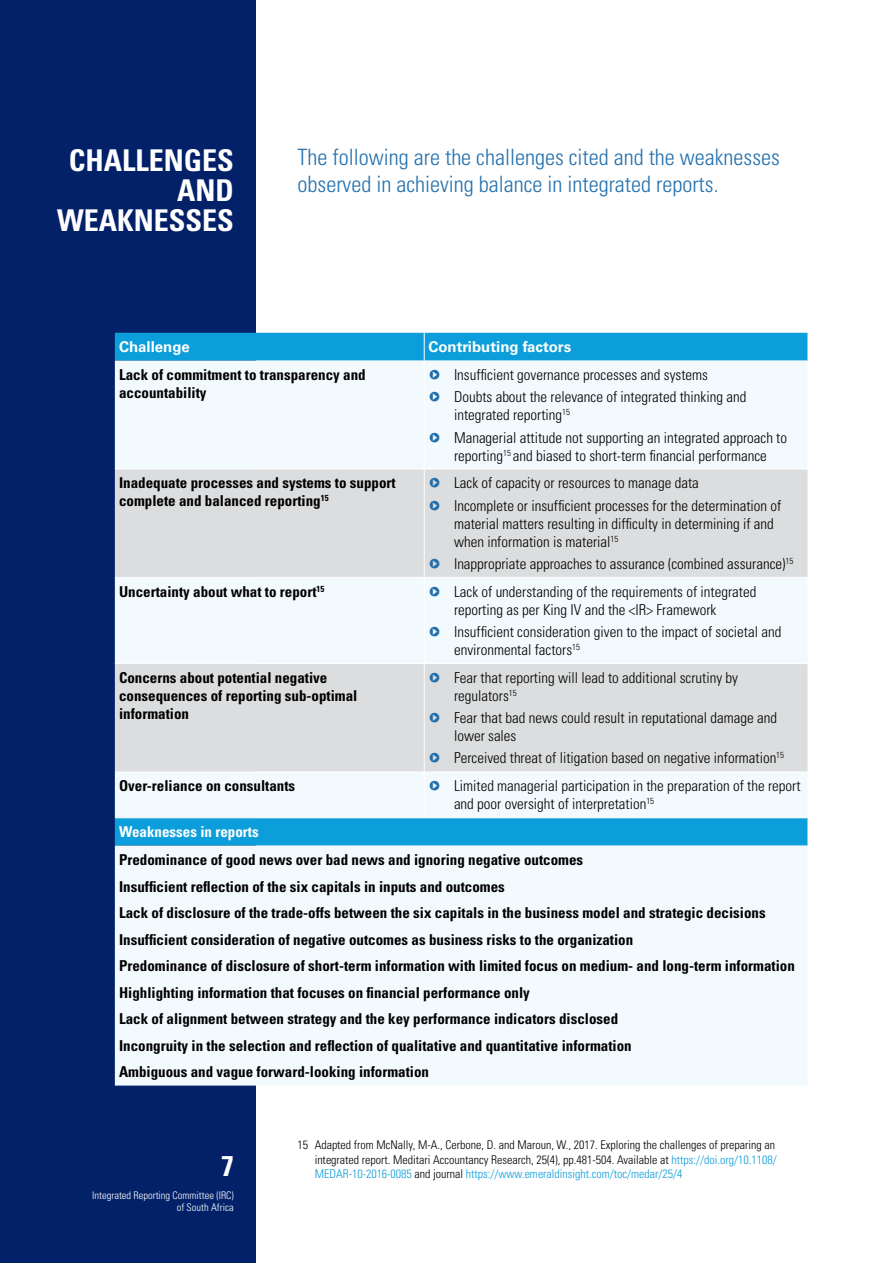
<style>
.page{position:relative;width:893px;height:1263px;background:#fff}
.page>*{position:absolute;margin:0;border:0;box-sizing:border-box;transform-origin:0 0}
.t1{font:700 condensed 30px/30px "Univers LT Std";color:#fff;text-align:right}
.t2{font:700 condensed 28.5px "Univers LT Std";color:#fff}
.t3{font:300 condensed 22.5px/27px "Univers LT Std";color:#2471ae}
.t4{font:300 condensed 15px/18px "Univers LT Std";color:#000}
.t5{font:700 condensed 15px/26.5px "Univers LT Std";color:#000}
.t6{font:700 15px "Univers LT Std";color:#fff}
.t7{font:700 condensed 15px "Univers LT Std";color:#fff}
.t8{font:300 condensed 12px/14.4px "Univers LT Std";color:#000}
.t9{font:300 condensed 10.5px/12.6px "Univers LT Std";color:#fff;text-align:right}
.s1{font-family:"Simple Direction Arrows";font-weight:400;font-stretch:normal;color:#226eab}
.s2{color:#0c9eda}
</style>
<div class="page">
<div style="left:0;top:0;width:255px;height:1263px;background:#022169"></div>
<div style="left:115px;top:333px;width:692px;height:28px;background:#0c9eda"></div>
<div style="left:115px;top:361px;width:692px;height:724px;background:#f3fafd"></div>
<svg style="left:115px;top:470px;width:692px;height:301px;fill:#dcddde"></svg>
<hr style="left:115px;top:469px;width:309px;height:1px;background:#fff">
<hr style="left:424px;top:469px;width:383px;height:1px;background:#fff">
<hr style="left:115px;top:577px;width:309px;height:1px;background:#fff">
<hr style="left:424px;top:577px;width:383px;height:1px;background:#fff">
<hr style="left:115px;top:663px;width:309px;height:1px;background:#fff">
<hr style="left:424px;top:663px;width:383px;height:1px;background:#fff">
<hr style="left:115px;top:771px;width:309px;height:1px;background:#fff">
<hr style="left:424px;top:771px;width:383px;height:1px;background:#fff">
<hr style="left:115px;top:817px;width:309px;height:1px;background:#fff">
<hr style="left:424px;top:817px;width:383px;height:1px;background:#fff">
<svg style="left:424px;top:333px;width:1px;height:28px"></svg>
<hr style="left:424px;top:361px;width:1px;height:108px;background:#fff">
<hr style="left:424px;top:469px;width:1px;height:108px;background:#fff">
<hr style="left:424px;top:578px;width:1px;height:85px;background:#fff">
<hr style="left:424px;top:664px;width:1px;height:107px;background:#fff">
<hr style="left:424px;top:772px;width:1px;height:45px;background:#fff">
<h1 class="t1" style="left:57px;top:145px;width:178px">CHALLENGES<br>AND<br>WEAKNESSES</h1>
<h3 class="t3" style="left:298px;top:144px;width:484px">The following are the challenges cited and the weaknesses observed in achieving balance in integrated reports.</h3>
<p class="t6" style="left:119px;top:338px;width:72px">Challenge</p>
<p class="t6" style="left:428px;top:338px;width:144px">Contributing factors</p>
<p class="t5" style="left:119px;top:366px;width:248px;line-height:18px">Lack of commitment to transparency and accountability</p>
<p class="t4" style="left:428px;top:364px;width:319px;line-height:22.2px"><span class="s1">6</span> Insufficient governance processes and systems<br><span class="s1">6</span> Doubts about the relevance of integrated thinking and</p>
<p class="t4" style="left:428px;top:404px;width:360px;line-height:22.2px;text-indent:26px">integrated reporting<sup>15<br></sup><span class="s1">6</span> Managerial attitude not supporting an integrated approach to</p>
<p class="t4" style="left:454px;top:446px;width:314px">reporting<sup>15</sup> and biased to short-term financial performance</p>
<p class="t5" style="left:119px;top:474px;width:278px;line-height:18px">Inadequate processes and systems to support complete and balanced reporting<sup>15</sup></p>
<p class="t4" style="left:428px;top:472px;width:354px;line-height:22.2px"><span class="s1">6</span> Lack of capacity or resources to manage data<br><span class="s1">6</span> Incomplete or insufficient processes for the determination of</p>
<p class="t4" style="left:454px;top:514px;width:321px">material matters resulting in difficulty in determining if and when information is material<sup>15</sup></p>
<p class="t4" style="left:428px;top:555px;width:366px"><span class="s1">6</span> Inappropriate approaches to assurance (combined assurance)<sup>15</sup></p>
<p class="t5" style="left:119px;top:578px;width:207px">Uncertainty about what to report<sup>15</sup></p>
<p class="t4" style="left:454px;top:582px;width:304px;text-indent:-26px"><span class="s1">6</span> Lack of understanding of the requirements of integrated reporting as per King IV and the &lt;IR&gt; Framework</p>
<p class="t4" style="left:454px;top:623px;width:329px;text-indent:-26px"><span class="s1">6</span> Insufficient consideration given to the impact of societal and environmental factors<sup>15</sup></p>
<p class="t5" style="left:119px;top:668px;width:240px;line-height:18px">Concerns about potential negative consequences of reporting sub-optimal information</p>
<p class="t4" style="left:454px;top:669px;width:286px;text-indent:-26px"><span class="s1">6</span> Fear that reporting will lead to additional scrutiny by regulators<sup>15</sup></p>
<p class="t4" style="left:454px;top:709px;width:325px;text-indent:-26px"><span class="s1">6</span> Fear that bad news could result in reputational damage and lower sales</p>
<p class="t4" style="left:428px;top:749px;width:357px"><span class="s1">6</span> Perceived threat of litigation based on negative information<sup>15</sup></p>
<p class="t5" style="left:119px;top:773px;width:178px">Over-reliance on consultants</p>
<p class="t4" style="left:454px;top:777px;width:348px;text-indent:-26px"><span class="s1">6</span> Limited managerial participation in the preparation of the report and poor oversight of interpretation<sup>15</sup></p>
<p class="t7" style="left:119px;top:823px;width:141px">Weaknesses in reports</p>
<p class="t5" style="left:119px;top:846px;width:677px">Predominance of good news over bad news and ignoring negative outcomes<br>Insufficient reflection of the six capitals in inputs and outcomes<br>Lack of disclosure of the trade-offs between the six capitals in the business model and strategic decisions Insufficient consideration of negative outcomes as business risks to the organization<br>Predominance of disclosure of short-term information with limited focus on medium- and long-term information Highlighting information that focuses on financial performance only<br>Lack of alignment between strategy and the key performance indicators disclosed<br>Incongruity in the selection and reflection of qualitative and quantitative information<br>Ambiguous and vague forward-looking information</p>
<h2 class="t2" style="left:221px;top:1148px;width:14px">7</h2>
<p class="t9" style="left:92px;top:1189px;width:143px">Integrated Reporting Committee (IRC) of South Africa</p>
<p class="t8" style="left:315px;top:1138px;width:464px;text-indent:-17px">15 Adapted from McNally, M-A., Cerbone, D. and Maroun, W., 2017. Exploring the challenges of preparing an integrated report. Meditari Accountancy Research, 25(4), pp.481-504. Available at <span class="s2">https://doi.org/10.1108/<br>MEDAR-10-2016-0085</span> and journal <span class="s2">https://www.emeraldinsight.com/toc/medar/25/4</span></p>
</div>
